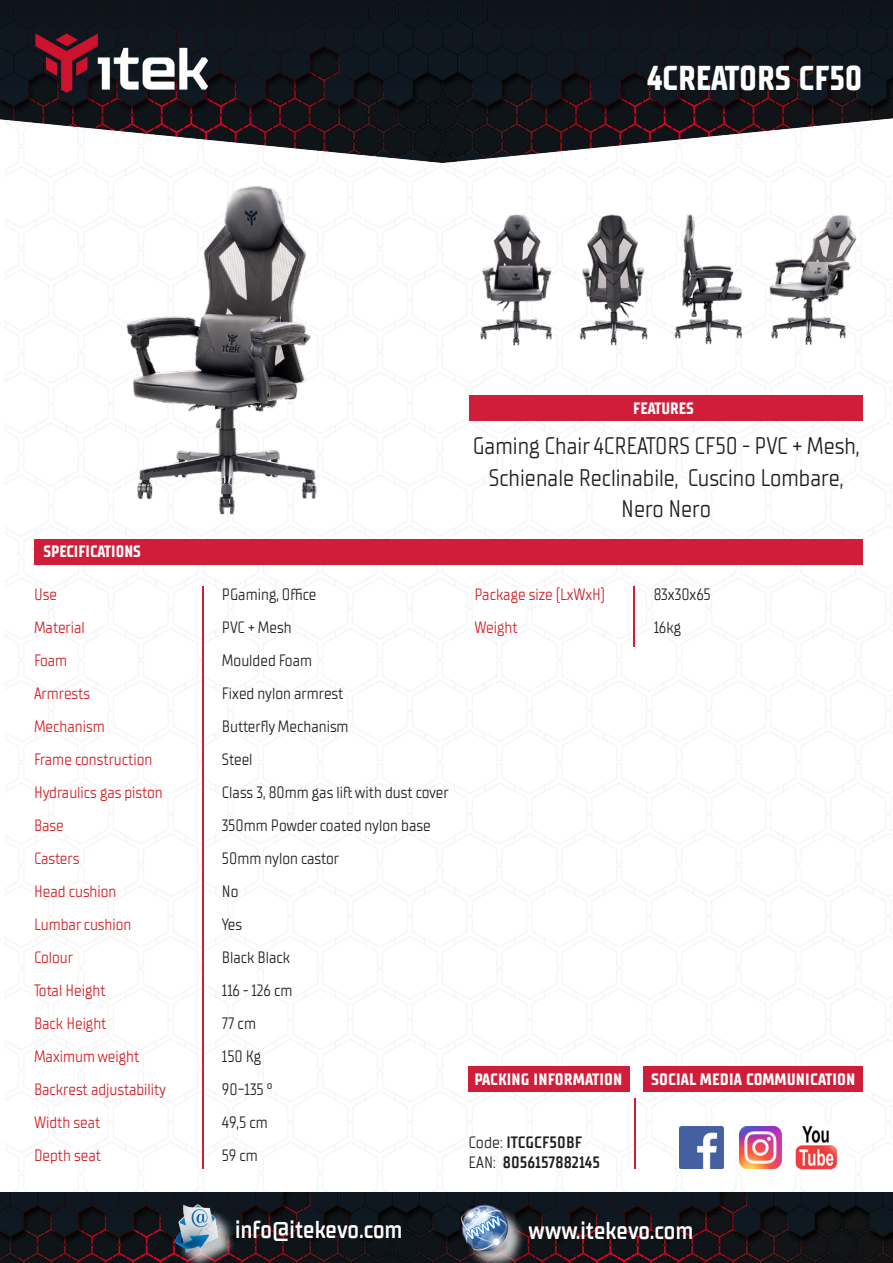
<style>
.page{position:relative;width:893px;height:1263px;background:#fff}
.page>*{position:absolute;margin:0;border:0;box-sizing:border-box;transform-origin:0 0}
.t1{font:700 34.5px "TT Supermolot Neue Condensed";color:#fff}
.t2{font:24.9px "TT Supermolot Neue Condensed Dm";letter-spacing:.01em;color:#fff;scale:.96 1}
.t3{font:24px/31.5px "TT Supermolot Neue Condensed";color:#231f20;text-align:center}
.t4{font:16.5px "TT Supermolot Neue Condensed";color:#231f20}
.t5{font:16.5px "TT Supermolot Neue Condensed";color:#d1232a}
.t6{font:700 16.5px "TT Supermolot Neue Condensed";letter-spacing:.01em;color:#fff}
.t7{font:16.5px/19.8px "TT Supermolot Neue Condensed Dm";letter-spacing:.01em;color:#231f20}
.s1{font-family:"TT Supermolot Neue Condensed"}
</style>
<div class="page">
<img style="left:0;top:0;width:893px;height:164px">
<img style="left:0;top:1193px;width:893px;height:70px">
<div style="left:464px;top:1207px;width:62px;height:56px;background:#fff;opacity:.75"></div>
<img style="left:456px;top:1201px;width:55px;height:54px">
<div style="left:178px;top:1208px;width:60px;height:55px;background:#fff;opacity:.75"></div>
<img style="left:170px;top:1201px;width:55px;height:51px">
<img style="left:126px;top:186px;width:191px;height:329px">
<img style="left:480px;top:214px;width:74px;height:132px">
<img style="left:579px;top:214px;width:69px;height:132px">
<img style="left:674px;top:214px;width:69px;height:131px">
<img style="left:769px;top:215px;width:88px;height:130px">
<hr style="left:202px;top:586px;width:2px;height:582px;background:#d01e39">
<hr style="left:633px;top:586px;width:2px;height:60px;background:#d01e39">
<svg style="left:679px;top:1126px;width:45px;height:43px"></svg>
<img style="left:679px;top:1126px;width:44px;height:42px">
<img style="left:739px;top:1126px;width:42px;height:43px">
<div style="left:468px;top:1066px;width:162px;height:25px;background:#d01e3a"></div>
<div style="left:643px;top:1066px;width:220px;height:25px;background:#d01e3a"></div>
<div style="left:469px;top:395px;width:393px;height:25px;background:#d01e3a"></div>
<div style="left:34px;top:540px;width:828px;height:25px;background:#d01e3a"></div>
<img style="left:795px;top:1126px;width:43px;height:44px">
<hr style="left:634px;top:1098px;width:1px;height:70px;background:#d01e39">
<p class="t1" style="left:647px;top:58px;width:217px">4CREATORS CF50</p>
<p class="t6" style="left:43px;top:542px;width:99px">SPECIFICATIONS</p>
<p class="t5" style="left:34px;top:585px;width:24px">Use</p>
<p class="t5" style="left:34px;top:618px;width:52px">Material</p>
<p class="t5" style="left:34px;top:651px;width:35px">Foam</p>
<p class="t5" style="left:34px;top:684px;width:58px">Armrests</p>
<p class="t5" style="left:34px;top:717px;width:72px">Mechanism</p>
<p class="t5" style="left:34px;top:750px;width:120px">Frame construction</p>
<p class="t5" style="left:34px;top:783px;width:130px">Hydraulics gas piston</p>
<p class="t5" style="left:34px;top:816px;width:31px">Base</p>
<p class="t5" style="left:34px;top:849px;width:47px">Casters</p>
<p class="t5" style="left:34px;top:882px;width:84px">Head cushion</p>
<p class="t5" style="left:34px;top:915px;width:99px">Lumbar cushion</p>
<p class="t5" style="left:34px;top:948px;width:40px">Colour</p>
<p class="t5" style="left:34px;top:981px;width:73px">Total Height</p>
<p class="t5" style="left:34px;top:1014px;width:74px">Back Height</p>
<p class="t5" style="left:34px;top:1047px;width:107px">Maximum weight</p>
<p class="t5" style="left:34px;top:1080px;width:133px">Backrest adjustability</p>
<p class="t5" style="left:34px;top:1113px;width:68px">Width seat</p>
<p class="t5" style="left:34px;top:1146px;width:69px">Depth seat</p>
<p class="t6" style="left:633px;top:398px;width:62px">FEATURES</p>
<p class="t3" style="left:473px;top:431px;width:388px">Gaming Chair 4CREATORS CF50 - PVC + Mesh,<br>Schienale Reclinabile, Cuscino Lombare,<br>Nero Nero</p>
<p class="t4" style="left:222px;top:585px;width:96px">PGaming, Office</p>
<p class="t4" style="left:222px;top:618px;width:71px">PVC + Mesh</p>
<p class="t4" style="left:222px;top:651px;width:92px">Moulded Foam</p>
<p class="t4" style="left:222px;top:684px;width:123px">Fixed nylon armrest</p>
<p class="t4" style="left:222px;top:717px;width:128px">Butterfly Mechanism</p>
<p class="t4" style="left:222px;top:750px;width:32px">Steel</p>
<p class="t4" style="left:222px;top:783px;width:228px">Class 3, 80mm gas lift with dust cover</p>
<p class="t4" style="left:222px;top:816px;width:210px">350mm Powder coated nylon base</p>
<p class="t4" style="left:222px;top:849px;width:119px">50mm nylon castor</p>
<p class="t4" style="left:222px;top:882px;width:18px">No</p>
<p class="t4" style="left:222px;top:915px;width:22px">Yes</p>
<p class="t4" style="left:222px;top:948px;width:70px">Black Black</p>
<p class="t4" style="left:222px;top:981px;width:72px">116 - 126 cm</p>
<p class="t4" style="left:222px;top:1014px;width:36px">77 cm</p>
<p class="t4" style="left:222px;top:1047px;width:41px">150 Kg</p>
<p class="t4" style="left:222px;top:1080px;width:52px">90-135 °</p>
<p class="t4" style="left:222px;top:1113px;width:47px">49,5 cm</p>
<p class="t4" style="left:222px;top:1146px;width:37px">59 cm</p>
<p class="t5" style="left:474px;top:585px;width:132px">Package size (LxWxH)</p>
<p class="t5" style="left:474px;top:618px;width:45px">Weight</p>
<p class="t6" style="left:474px;top:1070px;width:150px">PACKING INFORMATION</p>
<p class="t7" style="left:468px;top:1133px;width:133px"><span class="s1">Code:</span> ITCGCF50BF<br><span class="s1">EAN:</span> 8056157882145</p>
<p class="t4" style="left:654px;top:585px;width:58px">83x30x65</p>
<p class="t4" style="left:654px;top:618px;width:29px">16kg</p>
<p class="t6" style="left:651px;top:1070px;width:206px">SOCIAL MEDIA COMMUNICATION</p>
<h2 class="t2" style="left:235px;top:1214px;width:176px">info@itekevo.com</h2>
<h2 class="t2" style="left:529px;top:1215px;width:173px">www.itekevo.com</h2>
</div>
